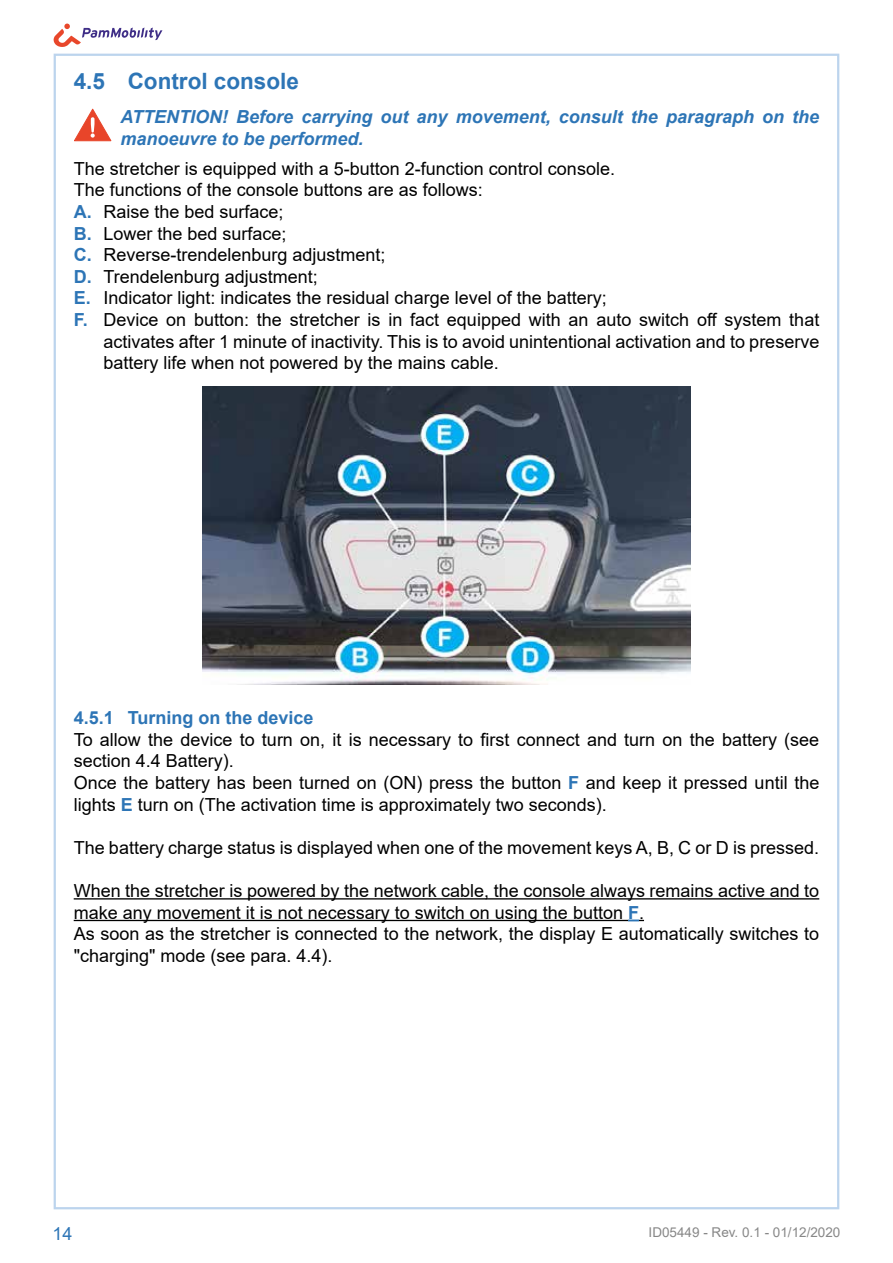
<style>
.page{position:relative;width:893px;height:1263px;background:#fff}
.page>*{position:absolute;margin:0;border:0;box-sizing:border-box;transform-origin:0 0}
.t1{font:700 22.5px "Arial";color:#2d75b6}
.t2{font:18px/21.6px "Arial";color:#000}
.t3{font:italic 700 18px/21.6px "Arial";color:#2d75b6}
.t4{font:700 18px "Arial";color:#2d75b6}
.t5{font:18px "Arial";color:#2d75b6}
.t6{font:13.5px "Arial";color:#878787}
.s1{font-weight:700;color:#2d75b6}
</style>
<div class="page">
<svg style="left:54px;top:24px;width:108px;height:23px"></svg>
<svg style="left:74px;top:108px;width:38px;height:33px"></svg>
<img style="left:202px;top:387px;width:488px;height:297px">
<hr style="left:74px;top:898px;width:745px;height:1px;background:#000">
<hr style="left:74px;top:920px;width:554px;height:1px;background:#000">
<svg style="left:628px;top:919px;width:16px;height:2px"></svg>
<p class="t1" style="left:74px;top:65px;width:227px">4.5 Control console</p>
<p class="t3" style="left:120px;top:106px;width:700px">ATTENTION! Before carrying out any movement, consult the paragraph on the manoeuvre to be performed.</p>
<p class="t2" style="left:74px;top:157px;width:543px">The stretcher is equipped with a 5-button 2-function control console.</p>
<p class="t2" style="left:74px;top:179px;width:411px">The functions of the console buttons are as follows:</p>
<p class="t2" style="left:74px;top:201px;width:211px"><span class="s1">A.</span> Raise the bed surface;</p>
<p class="t2" style="left:74px;top:222px;width:214px"><span class="s1">B.</span> Lower the bed surface;</p>
<p class="t2" style="left:74px;top:244px;width:313px"><span class="s1">C.</span> Reverse-trendelenburg adjustment;</p>
<p class="t2" style="left:74px;top:265px;width:246px"><span class="s1">D.</span> Trendelenburg adjustment;</p>
<p class="t2" style="left:74px;top:287px;width:535px"><span class="s1">E.</span> Indicator light: indicates the residual charge level of the battery;</p>
<p class="t2" style="left:74px;top:309px;width:747px"><span class="s1">F.</span> Device on button: the stretcher is in fact equipped with an auto switch off system that</p>
<p class="t2" style="left:104px;top:330px;width:717px">activates after 1 minute of inactivity. This is to avoid unintentional activation and to preserve</p>
<p class="t2" style="left:104px;top:352px;width:397px">battery life when not powered by the mains cable.</p>
<p class="t4" style="left:74px;top:705px;width:241px">4.5.1 Turning on the device</p>
<p class="t2" style="left:74px;top:728px;width:747px">To allow the device to turn on, it is necessary to first connect and turn on the battery (see section 4.4 Battery).<br>Once the battery has been turned on (ON) press the button <span class="s1">F</span> and keep it pressed until the lights <span class="s1">E</span> turn on (The activation time is approximately two seconds).</p>
<p class="t2" style="left:74px;top:836px;width:747px">The battery charge status is displayed when one of the movement keys A, B, C or D is pressed.</p>
<p class="t2" style="left:74px;top:880px;width:747px">When the stretcher is powered by the network cable, the console always remains active and to make any movement it is not necessary to switch on using the button <span class="s1">F</span>.<br>As soon as the stretcher is connected to the network, the display E automatically switches to "charging" mode (see para. 4.4).</p>
<p class="t5" style="left:52px;top:1221px;width:22px">14</p>
<p class="t6" style="left:649px;top:1222px;width:193px">ID05449 - Rev. 0.1 - 01/12/2020</p>
</div>
